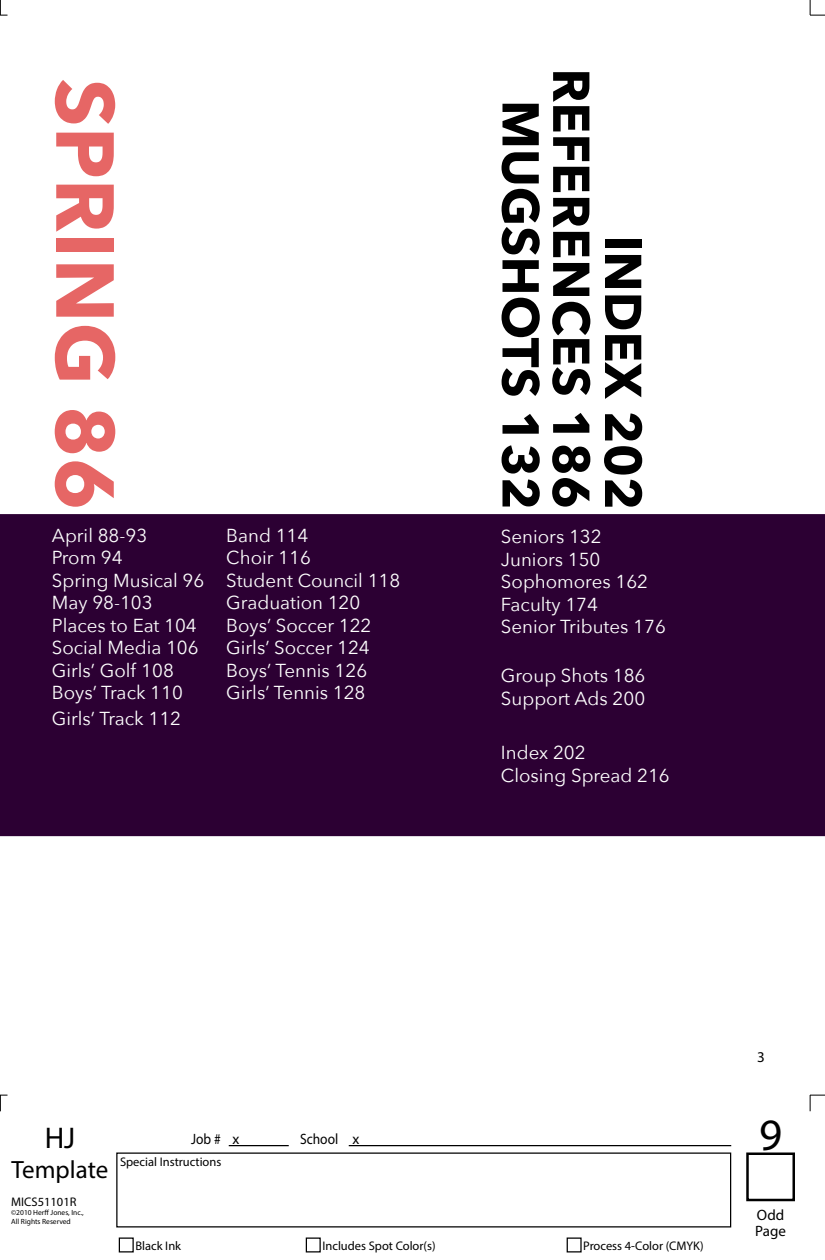
<style>
.page{position:relative;width:825px;height:1260px;background:#fff}
.page>*{position:absolute;margin:0;border:0;box-sizing:border-box;transform-origin:0 0}
.t1{font:700 81.25px "Avenir Next";color:#e66665}
.t2{font:700 51.25px "Avenir Next";color:#000}
.t3{font:45px "Myriad Pro";color:#000}
.t4{font:30px "Myriad Pro";color:#000}
.t5{font:25px "Myriad Pro";color:#000}
.t6{font:18.75px/22.5px "Avenir Next";color:#fff}
.t7{font:15px/15.6px "Myriad Pro";color:#000}
.t8{font:15px "Myriad Pro";color:#000;scale:.9 1}
.t9{font:12.5px "Myriad Pro";color:#000}
.t10{font:7.5px/9px "Myriad Pro";color:#000}
</style>
<div class="page">
<hr style="left:349px;top:1145px;width:382px;height:1px;background:#000">
<svg style="left:810px;top:1095px;width:15px;height:16px"></svg>
<svg style="left:810px;top:0;width:15px;height:16px"></svg>
<svg style="left:0;top:0;width:8px;height:16px"></svg>
<svg style="left:0;top:1095px;width:8px;height:16px"></svg>
<div style="left:746px;top:1152px;width:49px;height:49px;border:2px solid #000"></div>
<hr style="left:229px;top:1145px;width:60px;height:1px;background:#000">
<div style="left:119px;top:1238px;width:15px;height:14px;border:1px solid #000"></div>
<div style="left:306px;top:1238px;width:15px;height:14px;border:1px solid #000"></div>
<div style="left:567px;top:1238px;width:15px;height:14px;border:1px solid #000"></div>
<div style="left:0;top:514px;width:825px;height:322px;background:#2c0033"></div>
<h1 class="t1" style="left:155px;top:79px;width:433px;rotate:90deg">SPRING 86</h1>
<p class="t6" style="left:52px;top:523px;width:154px">April 88-93<br>Prom 94<br>Spring Musical 96<br>May 98-103<br>Places to Eat 104<br>Social Media 106<br>Girls’ Golf 108<br>Boys’ Track 110</p>
<p class="t6" style="left:52px;top:706px;width:131px">Girls’ Track 112</p>
<p class="t6" style="left:226px;top:523px;width:176px">Band 114<br>Choir 116<br>Student Council 118<br>Graduation 120<br>Boys’ Soccer 122<br>Girls’ Soccer 124<br>Boys’ Tennis 126<br>Girls’ Tennis 128</p>
<h2 class="t2" style="left:565px;top:100px;width:411px;rotate:90deg">MUGSHOTS 132</h2>
<h2 class="t2" style="left:615px;top:68px;width:442px;rotate:90deg">REFERENCES 186</h2>
<h2 class="t2" style="left:667px;top:235px;width:277px;rotate:90deg">INDEX 202</h2>
<p class="t6" style="left:501px;top:525px;width:166px">Seniors 132<br>Juniors 150<br>Sophomores 162<br>Faculty 174<br>Senior Tributes 176</p>
<p class="t6" style="left:501px;top:664px;width:146px">Group Shots 186<br>Support Ads 200</p>
<p class="t6" style="left:501px;top:741px;width:170px">Index 202<br>Closing Spread 216</p>
<h3 class="t4" style="left:45px;top:1119px;width:32px">HJ</h3>
<h3 class="t5" style="left:12px;top:1154px;width:98px">Template</h3>
<p class="t9" style="left:11px;top:1194px;width:67px">MICS51101R</p>
<p class="t10" style="left:11px;top:1208px;width:74px">©2010 Herff Jones, Inc.,<br>All Rights Reserved</p>
<p class="t8" style="left:191px;top:1130px;width:34px">Job #</p>
<p class="t8" style="left:300px;top:1130px;width:44px">School</p>
<p class="t7" style="left:232px;top:1131px;width:8px">x</p>
<p class="t7" style="left:352px;top:1131px;width:8px">x</p>
<p class="t9" style="left:120px;top:1154px;width:103px">Special Instructions</p>
<p class="t9" style="left:135px;top:1238px;width:47px">Black Ink</p>
<p class="t9" style="left:322px;top:1238px;width:115px">Includes Spot Color(s)</p>
<p class="t9" style="left:583px;top:1238px;width:122px">Process 4-Color (CMYK)</p>
<p class="t7" style="left:757px;top:1049px;width:9px">3</p>
<h3 class="t3" style="left:759px;top:1107px;width:25px">9</h3>
<p class="t7" style="left:755px;top:1207px;width:32px">Odd<br>Page</p>
</div>
